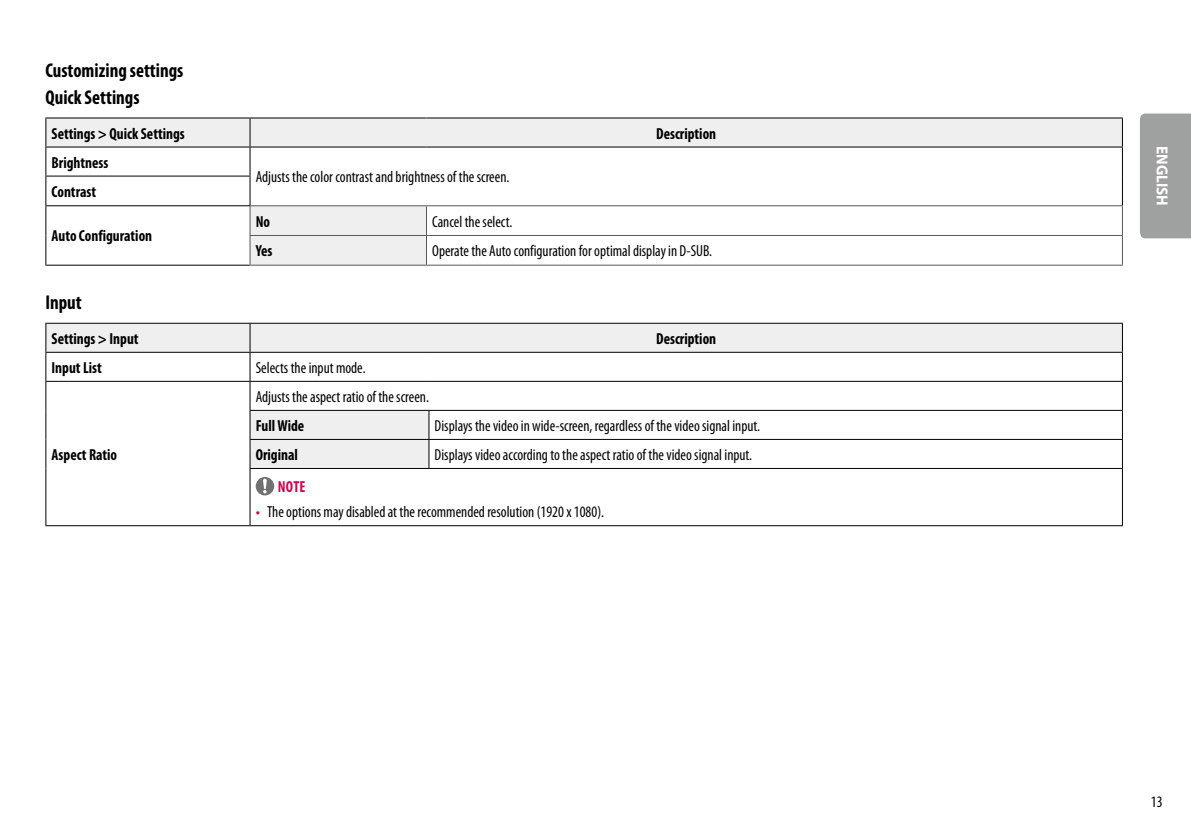
<style>
.page{position:relative;width:1191px;height:840px;background:#fff}
.page>*{position:absolute;margin:0;border:0;box-sizing:border-box;transform-origin:0 0}
.t1{font:700 condensed 20px/26.4px "Myriad Pro";color:#000;scale:.95 1}
.t2{font:condensed 16px "Myriad Pro";color:#000;scale:.95 1}
.t3{font:700 condensed 16px "Myriad Pro";color:#000;scale:.95 1}
.t4{font:700 16px "Myriad Pro";color:#fff;scale:.95 1}
.t5{font:700 condensed 16px "Myriad Pro";color:#c90a53;scale:.95 1}
.s1{font-family:"LG Smart";font-stretch:normal;color:#c90a53}
</style>
<div class="page">
<div style="left:1140px;top:113px;width:51px;height:125px;background:#9fa0a0"></div>
<hr style="left:45px;top:117px;width:205px;height:1px;background:#000">
<hr style="left:250px;top:117px;width:176px;height:1px;background:#000">
<hr style="left:426px;top:117px;width:697px;height:1px;background:#000">
<svg style="left:45px;top:118px;width:1078px;height:147px"></svg>
<hr style="left:45px;top:175px;width:205px;height:1px;background:#000">
<div style="left:46px;top:323px;width:1076px;height:28px;background:#efefef"></div>
<svg style="left:46px;top:352px;width:1076px;height:173px"></svg>
<hr style="left:45px;top:322px;width:205px;height:1px;background:#000">
<hr style="left:250px;top:322px;width:179px;height:1px;background:#000">
<hr style="left:429px;top:322px;width:694px;height:1px;background:#000">
<hr style="left:45px;top:525px;width:205px;height:1px;background:#000">
<hr style="left:250px;top:351px;width:179px;height:1px;background:#000">
<hr style="left:429px;top:351px;width:694px;height:1px;background:#000">
<hr style="left:250px;top:380px;width:179px;height:1px;background:#000">
<hr style="left:429px;top:380px;width:694px;height:1px;background:#000">
<hr style="left:429px;top:409px;width:694px;height:1px;background:#000">
<hr style="left:249px;top:409px;width:180px;height:1px;background:#000">
<hr style="left:249px;top:438px;width:180px;height:1px;background:#000">
<svg style="left:428px;top:410px;width:1px;height:57px"></svg>
<hr style="left:45px;top:351px;width:205px;height:1px;background:#000">
<hr style="left:45px;top:380px;width:205px;height:1px;background:#000">
<svg style="left:45px;top:323px;width:1px;height:145px"></svg>
<svg style="left:249px;top:323px;width:1px;height:144px"></svg>
<hr style="left:45px;top:468px;width:1px;height:57px;background:#000">
<hr style="left:249px;top:468px;width:1px;height:57px;background:#000">
<hr style="left:249px;top:467px;width:180px;height:1px;background:#000">
<hr style="left:429px;top:467px;width:694px;height:1px;background:#000">
<hr style="left:1122px;top:468px;width:1px;height:57px;background:#000">
<hr style="left:250px;top:525px;width:179px;height:1px;background:#000">
<hr style="left:429px;top:525px;width:694px;height:1px;background:#000">
<hr style="left:429px;top:438px;width:694px;height:1px;background:#000">
<svg style="left:1122px;top:323px;width:1px;height:144px"></svg>
<svg style="left:256px;top:476px;width:18px;height:19px"></svg>
<p class="t1" style="left:45px;top:57px;width:147px">Customizing settings<br>Quick Settings</p>
<p class="t3" style="left:52px;top:123px;width:142px">Settings &gt; Quick Settings</p>
<p class="t3" style="left:656px;top:123px;width:65px">Description</p>
<p class="t3" style="left:52px;top:152px;width:61px">Brightness</p>
<p class="t2" style="left:256px;top:167px;width:269px">Adjusts the color contrast and brightness of the screen.</p>
<p class="t3" style="left:52px;top:181px;width:49px">Contrast</p>
<p class="t3" style="left:52px;top:226px;width:107px">Auto Configuration</p>
<p class="t3" style="left:256px;top:211px;width:17px">No</p>
<p class="t2" style="left:432px;top:211px;width:86px">Cancel the select.</p>
<p class="t3" style="left:256px;top:241px;width:19px">Yes</p>
<p class="t2" style="left:432px;top:241px;width:296px">Operate the Auto configuration for optimal display in D-SU B.</p>
<p class="t1" style="left:45px;top:288px;width:40px">Input</p>
<p class="t3" style="left:52px;top:328px;width:93px">Settings &gt; Input</p>
<p class="t3" style="left:656px;top:328px;width:65px">Description</p>
<p class="t3" style="left:52px;top:357px;width:55px">Input List</p>
<p class="t2" style="left:256px;top:357px;width:117px">Selects the input mode.</p>
<p class="t3" style="left:52px;top:444px;width:71px">Aspect Ratio</p>
<p class="t2" style="left:256px;top:386px;width:184px">Adjusts the aspect ratio of the screen.</p>
<p class="t3" style="left:256px;top:415px;width:53px">Full Wide</p>
<p class="t2" style="left:434px;top:415px;width:344px">Displays the video in wide-screen, regardless of the video signal input.</p>
<p class="t3" style="left:256px;top:444px;width:46px">Original</p>
<p class="t2" style="left:434px;top:444px;width:336px">Displays video according to the aspect ratio of the video signal input.</p>
<p class="t5" style="left:278px;top:476px;width:24px">Note</p>
<p class="t2" style="left:256px;top:502px;width:368px"><span class="s1">•</span> The options may disabled at the recommended resolution (1920 x 1080).</p>
<p class="t4" style="left:1172px;top:146px;width:64px;rotate:90deg">ENGLISH</p>
<p class="t2" style="left:1151px;top:791px;width:14px">13</p>
</div>
